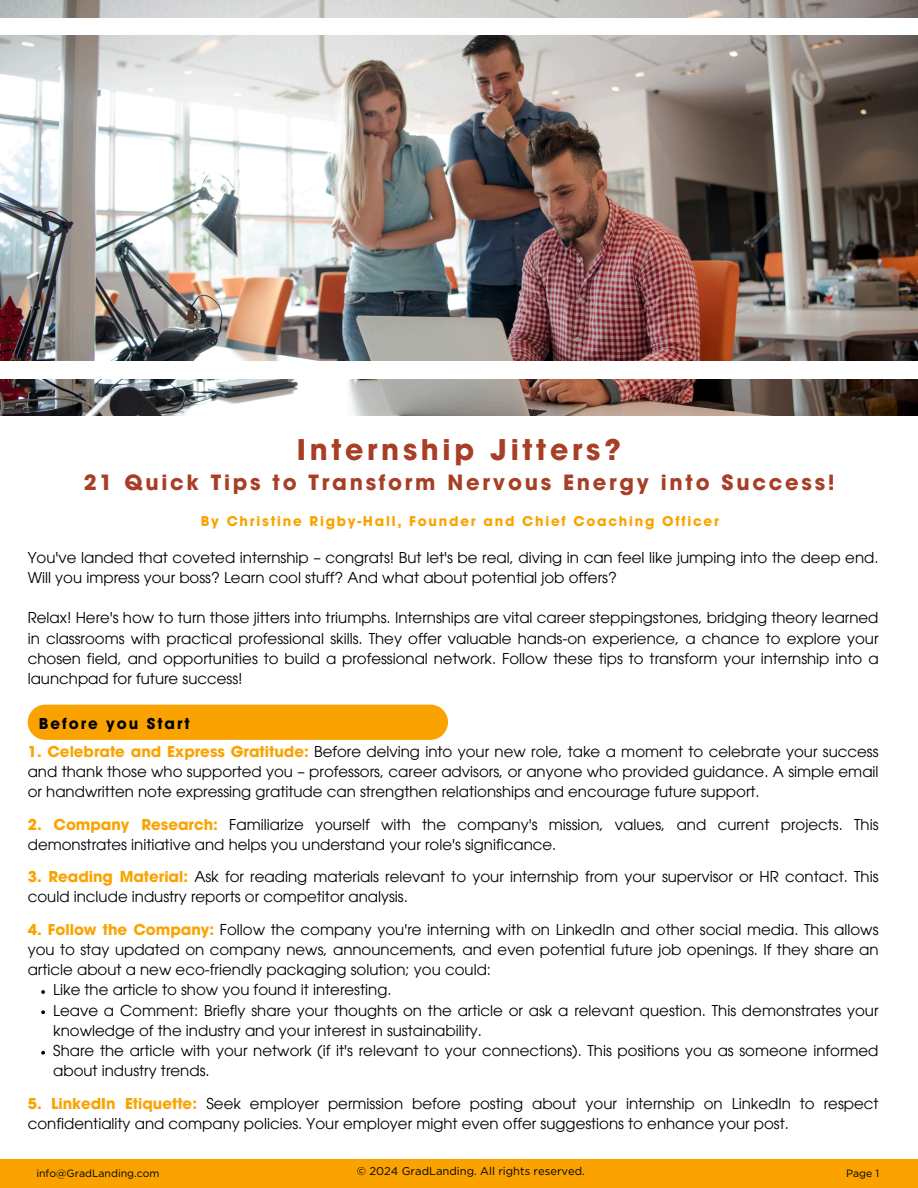
<style>
.page{position:relative;width:918px;height:1188px;background:#fff}
.page>*{position:absolute;margin:0;border:0;box-sizing:border-box;transform-origin:0 0}
.t1{font:700 28.5px "ITC Avant Garde Pro";letter-spacing:.13em;color:#a73e26}
.t2{font:700 21px "ITC Avant Garde Pro";letter-spacing:.13em;color:#a73e26}
.t3{font:15px/20.2px "ITC Avant Garde Pro";color:#000}
.t4{font:700 15px "ITC Avant Garde Pro";letter-spacing:.13em;color:#000}
.t5{font:700 13.5px "ITC Avant Garde Pro";letter-spacing:.13em;color:#faa300}
.t6{font:11.25px "Gotham";color:#000}
.t7{font:10.5px "Gotham";color:#000}
.s1{font-weight:700;color:#faa300}
</style>
<div class="page">
<img style="left:0;top:0;width:918px;height:415px">
<div style="left:0;top:361px;width:918px;height:17px;background:#fff"></div>
<div style="left:0;top:18px;width:918px;height:17px;background:#fff"></div>
<div style="left:0;top:1159px;width:918px;height:29px;background:#faa300"></div>
<svg style="left:41px;top:990px;width:4px;height:4px"></svg>
<svg style="left:41px;top:1010px;width:4px;height:4px"></svg>
<svg style="left:41px;top:1051px;width:4px;height:4px"></svg>
<div style="left:28px;top:705px;width:420px;height:35px;background:#faa300"></div>
<h2 class="t1" style="left:297px;top:439px;width:326px">Internship Jitters?</h2>
<h2 class="t2" style="left:84px;top:475px;width:753px">21 Quick Tips to Transform Nervous Energy into Success!</h2>
<h3 class="t5" style="left:201px;top:516px;width:520px">By Christine Rigby-Hall, Founder and Chief Coaching Officer</h3>
<h3 class="t3" style="left:28px;top:549px;width:852px">You've landed that coveted internship – congrats! But let's be real, diving in can feel like jumping into the deep end.<br>Will you impress your boss? Learn cool stuff? And what about potential job offers?</h3>
<h3 class="t3" style="left:28px;top:610px;width:852px;text-align:justify">Relax! Here's how to turn those jitters into triumphs. Internships are vital career steppingstones, bridging theory learned in classrooms with practical professional skills. They offer valuable hands-on experience, a chance to explore your chosen field, and opportunities to build a professional network. Follow these tips to transform your internship into a launchpad for future success!</h3>
<p class="t4" style="left:39px;top:718px;width:152px">Before you Start</p>
<h3 class="t3" style="left:28px;top:743px;width:852px;text-align:justify"><span class="s1">1. Celebrate and Express Gratitude:</span> Before delving into your new role, take a moment to celebrate your success and thank those who supported you – professors, career advisors, or anyone who provided guidance. A simple email or handwritten note expressing gratitude can strengthen relationships and encourage future support.</h3>
<h3 class="t3" style="left:28px;top:816px;width:852px"><span class="s1">2. Company Research:</span> Familiarize yourself with the company's mission, values, and current projects. This demonstrates initiative and helps you understand your role's significance.</h3>
<h3 class="t3" style="left:28px;top:868px;width:852px"><span class="s1">3. Reading Material:</span> Ask for reading materials relevant to your internship from your supervisor or HR contact. This could include industry reports or competitor analysis.</h3>
<p class="t3" style="left:28px;top:921px;width:852px;text-align:justify"><span class="s1">4. Follow the Company:</span> Follow the company you're interning with on LinkedIn and other social media. This allows you to stay updated on company news, announcements, and even potential future job openings. If they share an article about a new eco-friendly packaging solution; you could:</p>
<p class="t3" style="left:53px;top:982px;width:340px">Like the article to show you found it interesting.</p>
<p class="t3" style="left:53px;top:1002px;width:827px">Leave a Comment: Briefly share your thoughts on the article or ask a relevant question. This demonstrates your knowledge of the industry and your interest in sustainability.</p>
<h3 class="t3" style="left:53px;top:1042px;width:827px">Share the article with your network (if it's relevant to your connections). This positions you as someone informed about industry trends.</h3>
<h2 class="t3" style="left:28px;top:1095px;width:852px"><span class="s1">5. LinkedIn Etiquette:</span> Seek employer permission before posting about your internship on LinkedIn to respect confidentiality and company policies. Your employer might even offer suggestions to enhance your post.</h2>
<h1 class="t7" style="left:36px;top:1167px;width:125px">info@GradLanding.com</h1>
<p class="t6" style="left:357px;top:1165px;width:230px">© 2024 GradLanding. All rights reserved.</p>
<p class="t7" style="left:846px;top:1167px;width:35px">Page 1</p>
</div>
